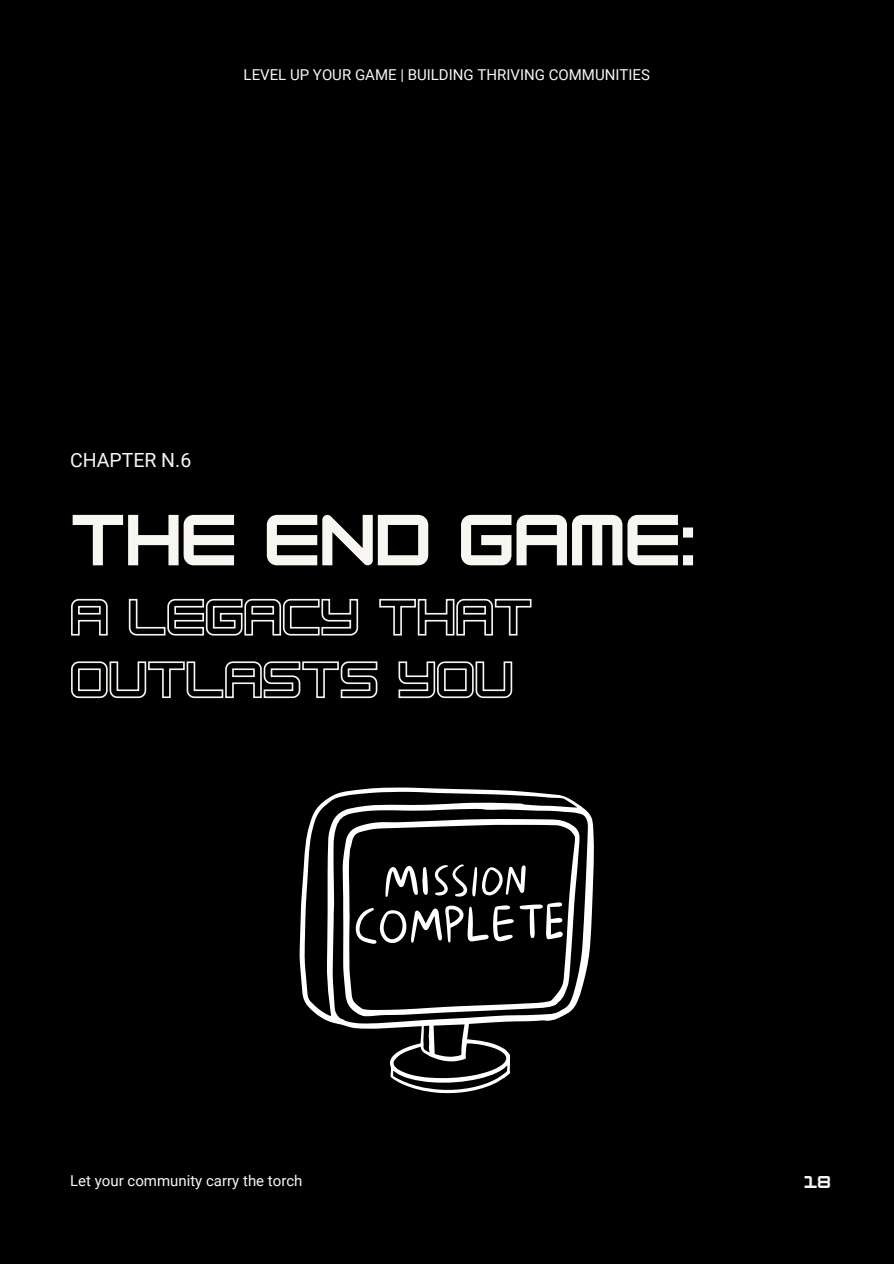
<style>
.page{position:relative;width:894px;height:1264px;background:#fff}
.page>*{position:absolute;margin:0;border:0;box-sizing:border-box;transform-origin:0 0}
.t1{font:700 63px "HK Modular";color:#f8f6f1}
.t2{font:19.5px "Roboto";color:#f8f6f1}
.t3{font:15px "Roboto";color:#f8f6f1}
.t4{font:700 15px "HK Modular";color:#f8f6f1}
</style>
<div class="page">
<div style="left:0;top:0;width:893px;height:1263px;background:#000"></div>
<svg style="left:299px;top:787px;width:295px;height:306px"></svg>
<svg style="left:342px;top:819px;width:237px;height:197px"></svg>
<svg style="left:71px;top:598px;width:461px;height:38px"></svg>
<svg style="left:71px;top:661px;width:442px;height:38px"></svg>
<h1 class="t3" style="left:243px;top:66px;width:408px">LEVEL UP YOUR GAME | BUILDING THRIVING COMMUNITIES</h1>
<h3 class="t2" style="left:70px;top:449px;width:123px">CHAPTER N.6</h3>
<h4 class="t1" style="left:70px;top:502px;width:626px">THE END GAME:</h4>
<h2 class="t3" style="left:70px;top:1172px;width:234px">Let your community carry the torch</h2>
<p class="t4" style="left:804px;top:1173px;width:28px">18</p>
</div>
